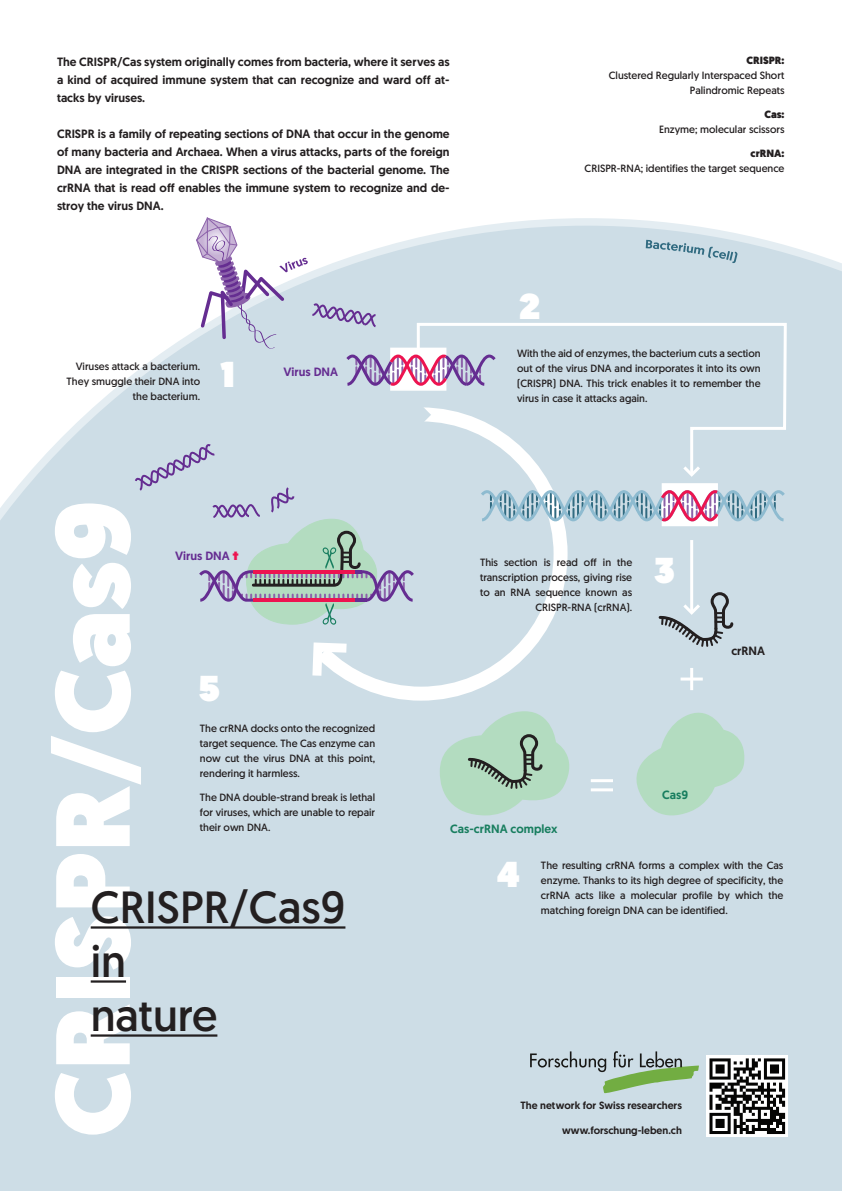
<style>
.page{position:relative;width:842px;height:1191px;background:#fff}
.page>*{position:absolute;margin:0;border:0;box-sizing:border-box;transform-origin:0 0}
.t1{font:900 105px "Geomanist";color:#fff}
.t2{font:45px/54px "Geomanist";color:#231f20}
.t3{font:900 36px "Geomanist";color:#fff}
.t4{font:500 12px/18px "Geomanist";color:#231f20;text-align:justify}
.t5{font:500 12px "Geomanist";color:#187e5f}
.t6{font:500 12px "Geomanist";color:#652d91}
.t7{font:10.5px/15px "Geomanist";color:#231f20;text-align:justify}
.t8{font:500 10.5px "Geomanist";color:#231f20}
.t9{font:900 10.5px "Geomanist";color:#231f20}
.s1{font-weight:900;color:#ed1450}
</style>
<div class="page">
<div style="left:0;top:540px;width:842px;height:651px;background:#cddde6"></div>
<svg style="left:303px;top:540px;width:272px;height:167px;background:#d3e1e9"></svg>
<svg style="left:308px;top:638px;width:48px;height:47px"></svg>
<svg style="left:133px;top:540px;width:284px;height:85px;background:#bac4ca"></svg>
<svg style="left:0;top:218px;width:842px;height:322px"></svg>
<div style="left:415px;top:321px;width:373px;height:155px;background:#cddde6"></div>
<svg style="left:478px;top:463px;width:310px;height:64px;background:#c2cfdb"></svg>
<hr style="left:690px;top:540px;width:3px;height:71px;background:#fff">
<svg style="left:658px;top:590px;width:77px;height:58px;background:#b3bfc7"></svg>
<hr style="left:690px;top:668px;width:3px;height:22px;background:#fff">
<hr style="left:680px;top:677px;width:23px;height:3px;background:#fff">
<svg style="left:646px;top:240px;width:92px;height:23px;background:#b2c9d4"></svg>
<svg style="left:196px;top:217px;width:303px;height:218px"></svg>
<hr style="left:591px;top:779px;width:22px;height:3px;background:#fff">
<hr style="left:591px;top:788px;width:22px;height:3px;background:#fff">
<svg style="left:628px;top:706px;width:119px;height:116px;background:#bfdcd1"></svg>
<svg style="left:440px;top:711px;width:140px;height:104px;background:#b4d3c5"></svg>
<hr style="left:91px;top:926px;width:254px;height:2px;background:#231f20">
<hr style="left:91px;top:980px;width:35px;height:2px;background:#231f20">
<hr style="left:91px;top:1034px;width:126px;height:2px;background:#231f20">
<div style="left:706px;top:1055px;width:82px;height:82px;background:#fff"></div>
<svg style="left:709px;top:1058px;width:76px;height:76px"></svg>
<svg style="left:530px;top:1051px;width:169px;height:42px;background:#aec4b9"></svg>
<p class="t4" style="left:57px;top:53px;width:394px">The CRISPR/Cas system originally comes from bacteria, where it serves as a kind of acquired immune system that can recognize and ward off at&shy;tacks by viruses.</p>
<p class="t4" style="left:57px;top:125px;width:394px">CRISPR is a family of repeating sections of DNA that occur in the genome of many bacteria and Archaea. When a virus attacks, parts of the foreign DNA are integrated in the CRISPR sections of the bacterial genome. The crRNA that is read off enables the immune system to recognize and de&shy;stroy the virus DNA.</p>
<p class="t7" style="left:67px;top:358px;width:135px;text-align:right">Viruses attack a bacterium.<br>They smuggle their DNA into the bacterium.</p>
<h3 class="t3" style="left:220px;top:351px;width:16px">1</h3>
<p class="t6" style="left:283px;top:364px;width:56px">Virus DNA</p>
<p class="t9" style="left:746px;top:53px;width:40px">CRISPR:</p>
<p class="t7" style="left:609px;top:68px;width:177px;text-align:right">Clustered Regularly Interspaced Short<br>Palindromic Repeats</p>
<p class="t9" style="left:764px;top:107px;width:22px">Cas:</p>
<p class="t7" style="left:659px;top:122px;width:127px">Enzyme; molecular scissors</p>
<p class="t9" style="left:751px;top:146px;width:35px">crRNA:</p>
<p class="t7" style="left:585px;top:161px;width:201px">CRISPR-RNA; identifies the target sequence</p>
<h3 class="t3" style="left:519px;top:283px;width:22px">2</h3>
<p class="t7" style="left:517px;top:346px;width:245px">With the aid of enzymes, the bacterium cuts a section out of the virus DNA and incorporates it into its own (CRISPR) DNA. This trick enables it to remember the virus in case it attacks again.</p>
<h1 class="t1" style="left:22px;top:1137px;width:638px;rotate:-90deg">CRISPR/Cas9</h1>
<p class="t6" style="left:175px;top:548px;width:65px">Virus DNA <span class="s1">†</span></p>
<h3 class="t3" style="left:199px;top:664px;width:22px">5</h3>
<p class="t7" style="left:200px;top:720px;width:177px">The crRNA docks onto the recognized target sequence. The Cas enzyme can now cut the virus DNA at this point, rendering it harmless.</p>
<p class="t7" style="left:200px;top:789px;width:177px">The DNA double-strand break is lethal for viruses, which are unable to repair their own DNA.</p>
<h2 class="t2" style="left:91px;top:879px;width:256px">CRISPR/Cas9 in<br>nature</h2>
<p class="t7" style="left:480px;top:554px;width:154px;text-align:right">This section is read off in the transcription process, giving rise to an RNA sequence known as<br>CRISPR-RNA (crRNA).</p>
<h3 class="t3" style="left:654px;top:547px;width:22px">3</h3>
<p class="t4" style="left:731px;top:641px;width:35px">crRNA</p>
<p class="t5" style="left:450px;top:821px;width:109px">Cas-crRNA complex</p>
<p class="t5" style="left:662px;top:787px;width:27px">Cas9</p>
<h3 class="t3" style="left:497px;top:851px;width:24px">4</h3>
<p class="t7" style="left:541px;top:858px;width:244px">The resulting crRNA forms a complex with the Cas enzyme. Thanks to its high degree of specificity, the crRNA acts like a molecular profile by which the matching foreign DNA can be identified.</p>
<p class="t8" style="left:520px;top:1098px;width:163px">The network for Swiss researchers</p>
<p class="t8" style="left:562px;top:1123px;width:121px">www.forschung-leben.ch</p>
</div>
